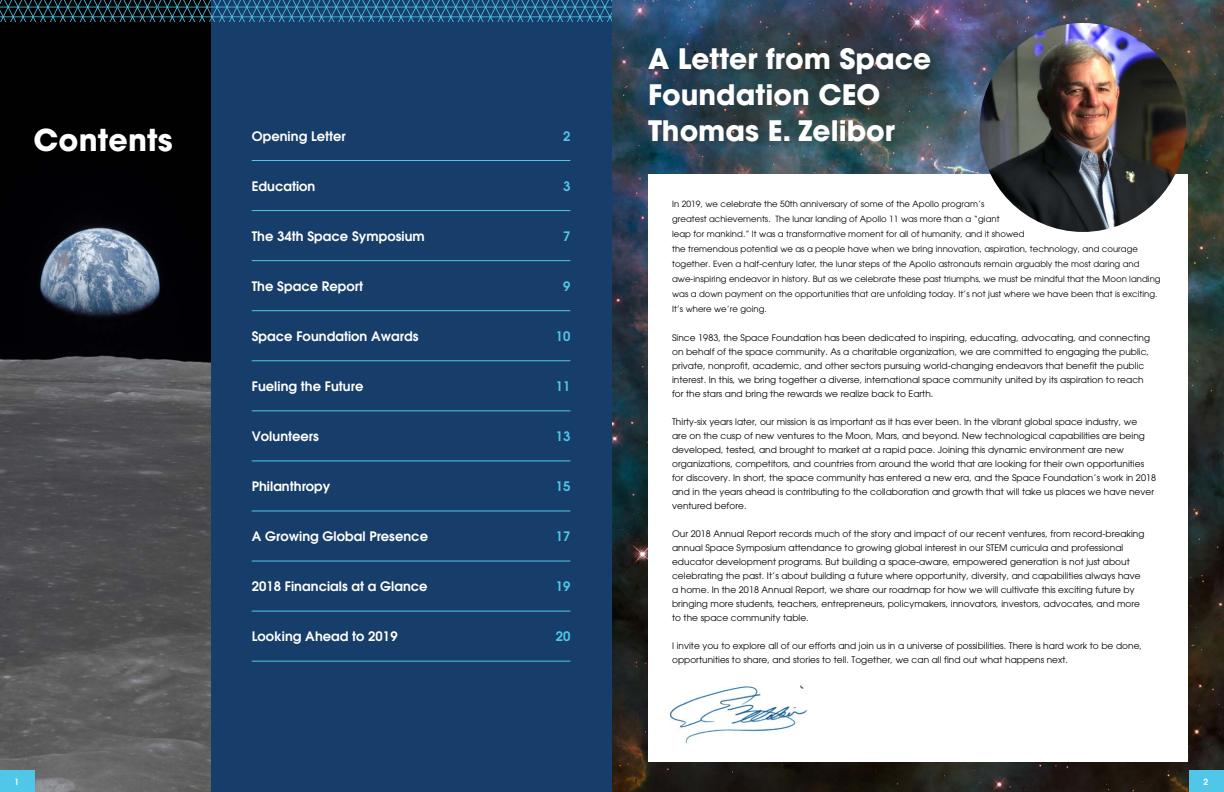
<style>
.page{position:relative;width:1224px;height:792px;background:#fff}
.page>*{position:absolute;margin:0;border:0;box-sizing:border-box;transform-origin:0 0}
.t1{font:700 30px "Avant Garde";letter-spacing:.005em;color:#fff}
.t2{font:700 28px/36px "Avant Garde";color:#fff}
.t3{font:600 13px "Avant Garde";letter-spacing:.005em;color:#fff}
.t4{font:600 13px "Avant Garde";letter-spacing:.005em;color:#50c7e8}
.t5{font:9px/14px "Avant Garde";letter-spacing:.005em;color:#000}
.t6{font:8.5px/15px "Avant Garde";letter-spacing:.005em;color:#000}
.t7{font:600 8.5px "Avant Garde";color:#fff}
</style>
<div class="page">
<div style="left:0;top:0;width:612px;height:792px;background:#173e6a"></div>
<img style="left:612px;top:0;width:612px;height:792px">
<div style="left:648px;top:174px;width:540px;height:588px;background:#fff"></div>
<hr style="left:252px;top:160px;width:318px;height:1px;background:#50c7e8">
<hr style="left:252px;top:410px;width:318px;height:1px;background:#50c7e8">
<hr style="left:252px;top:360px;width:318px;height:1px;background:#50c7e8">
<hr style="left:252px;top:210px;width:318px;height:1px;background:#50c7e8">
<hr style="left:252px;top:460px;width:318px;height:1px;background:#50c7e8">
<hr style="left:252px;top:260px;width:318px;height:1px;background:#50c7e8">
<hr style="left:252px;top:510px;width:318px;height:1px;background:#50c7e8">
<hr style="left:252px;top:611px;width:318px;height:1px;background:#50c7e8">
<hr style="left:252px;top:310px;width:318px;height:1px;background:#50c7e8">
<hr style="left:252px;top:561px;width:318px;height:1px;background:#50c7e8">
<hr style="left:252px;top:661px;width:318px;height:1px;background:#50c7e8">
<img style="left:980px;top:23px;width:206px;height:209px">
<img style="left:669px;top:685px;width:139px;height:59px">
<img style="left:0;top:21px;width:210px;height:771px">
<svg style="left:0;top:0;width:612px;height:21px"></svg>
<div style="left:0;top:771px;width:35px;height:21px;background:#50c7e8"></div>
<div style="left:1189px;top:771px;width:35px;height:21px;background:#50c7e8"></div>
<h1 class="t1" style="left:33px;top:121px;width:141px">Contents</h1>
<h3 class="t3" style="left:252px;top:127px;width:95px">Opening Letter</h3>
<h3 class="t3" style="left:252px;top:177px;width:65px">Education</h3>
<h3 class="t3" style="left:252px;top:227px;width:175px">The 34th Space Symposium</h3>
<h3 class="t3" style="left:252px;top:277px;width:113px">The Space Report</h3>
<h3 class="t3" style="left:252px;top:327px;width:168px">Space Foundation Awards</h3>
<h3 class="t3" style="left:252px;top:377px;width:113px">Fueling the Future</h3>
<h3 class="t3" style="left:252px;top:427px;width:69px">Volunteers</h3>
<h3 class="t3" style="left:252px;top:477px;width:80px">Philanthropy</h3>
<h3 class="t3" style="left:252px;top:527px;width:178px">A Growing Global Presence</h3>
<h3 class="t3" style="left:252px;top:577px;width:177px">2018 Financials at a Glance</h3>
<h3 class="t3" style="left:252px;top:627px;width:147px">Looking Ahead to 2019</h3>
<h3 class="t4" style="left:563px;top:128px;width:9px">2</h3>
<h3 class="t4" style="left:563px;top:178px;width:9px">3</h3>
<h3 class="t4" style="left:563px;top:228px;width:9px">7</h3>
<h3 class="t4" style="left:563px;top:278px;width:9px">9</h3>
<h3 class="t4" style="left:556px;top:328px;width:16px">10</h3>
<h3 class="t4" style="left:556px;top:378px;width:16px">11</h3>
<h3 class="t4" style="left:556px;top:427px;width:16px">13</h3>
<h3 class="t4" style="left:556px;top:477px;width:16px">15</h3>
<h3 class="t4" style="left:556px;top:527px;width:16px">17</h3>
<h3 class="t4" style="left:556px;top:577px;width:16px">19</h3>
<h3 class="t4" style="left:556px;top:627px;width:16px">20</h3>
<h2 class="t2" style="left:648px;top:41px;width:285px">A Letter from Space<br>Foundation CEO<br>Thomas E. Zelibor</h2>
<p class="t6" style="left:672px;top:196px;width:490px">In 2019, we celebrate the 50th anniversary of some of the Apollo program’s<br>greatest achievements. The lunar landing of Apollo 11 was more than a “giant<br>leap for mankind.” It was a transformative moment for all of humanity, and it showed<br>the tremendous potential we as a people have when we bring innovation, aspiration, technology, and courage together. Even a half-century later, the lunar steps of the Apollo astronauts remain arguably the most daring and awe-inspiring endeavor in history. But as we celebrate these past triumphs, we must be mindful that the Moon landing was a down payment on the opportunities that are unfolding today. It’s not just where we have been that is exciting.<br>It’s where we’re going.</p>
<p class="t5" style="left:672px;top:331px;width:480px">Since 1983, the Space Foundation has been dedicated to inspiring, educating, advocating, and connecting on behalf of the space community. As a charitable organization, we are committed to engaging the public, private, nonprofit, academic, and other sectors pursuing world-changing endeavors that benefit the public interest. In this, we bring together a diverse, international space community united by its aspiration to reach for the stars and bring the rewards we realize back to Earth.</p>
<p class="t5" style="left:672px;top:415px;width:485px">Thirty-six years later, our mission is as important as it has ever been. In the vibrant global space industry, we<br>are on the cusp of new ventures to the Moon, Mars, and beyond. New technological capabilities are being developed, tested, and brought to market at a rapid pace. Joining this dynamic environment are new organizations, competitors, and countries from around the world that are looking for their own opportunities for discovery. In short, the space community has entered a new era, and the Space Foundation’s work in 2018 and in the years ahead is contributing to the collaboration and growth that will take us places we have never ventured before.</p>
<p class="t5" style="left:672px;top:527px;width:474px">Our 2018 Annual Report records much of the story and impact of our recent ventures, from record-breaking annual Space Symposium attendance to growing global interest in our STEM curricula and professional educator development programs. But building a space-aware, empowered generation is not just about celebrating the past. It’s about building a future where opportunity, diversity, and capabilities always have a home. In the 2018 Annual Report, we share our roadmap for how we will cultivate this exciting future by bringing more students, teachers, entrepreneurs, policymakers, innovators, investors, advocates, and more to the space community table.</p>
<p class="t5" style="left:672px;top:639px;width:472px">I invite you to explore all of our efforts and join us in a universe of possibilities. There is hard work to be done, opportunities to share, and stories to tell. Together, we can all find out what happens next.</p>
<p class="t7" style="left:15px;top:777px;width:6px">1</p>
<p class="t7" style="left:1204px;top:777px;width:6px">2</p>
</div>
